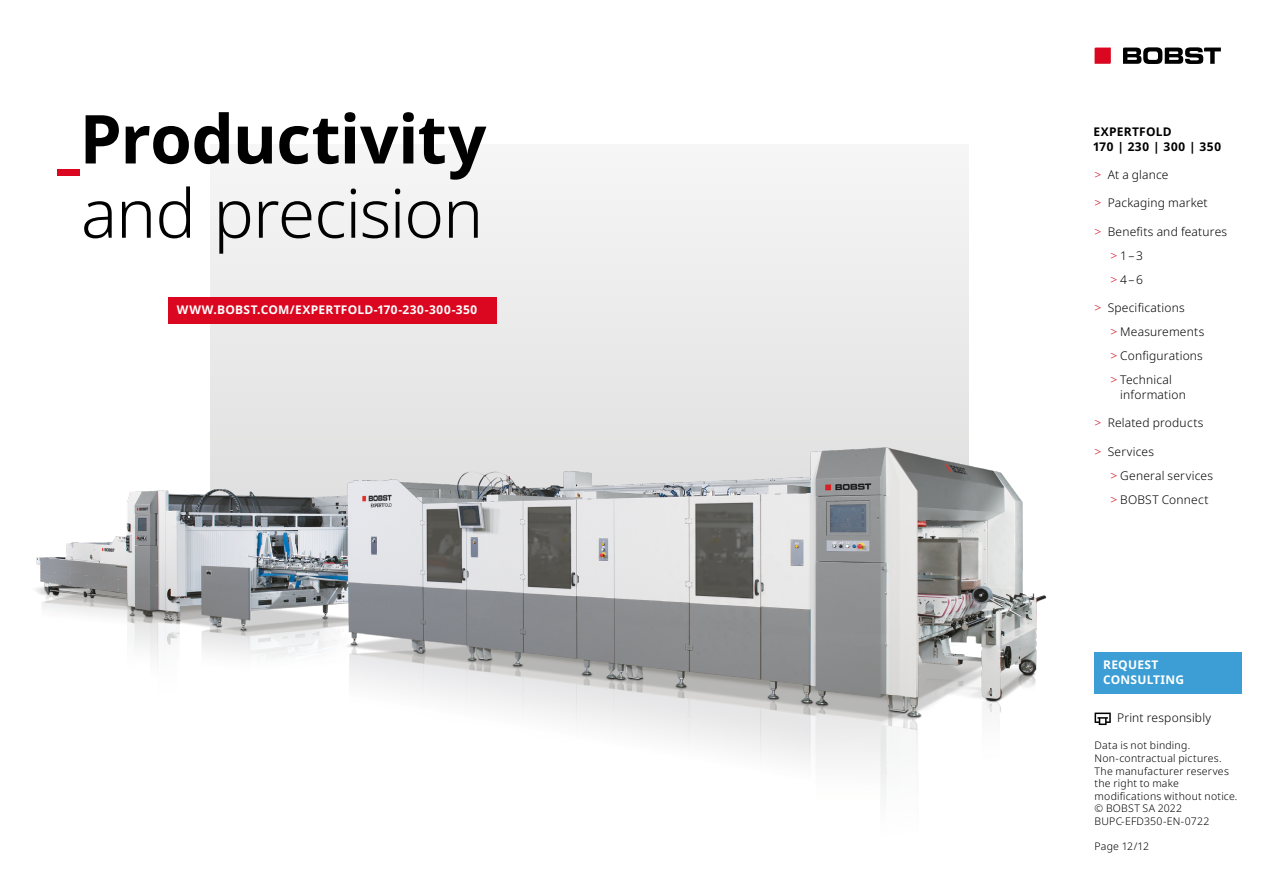
<style>
.page{position:relative;width:1263px;height:893px;background:#fff}
.page>*{position:absolute;margin:0;border:0;box-sizing:border-box;transform-origin:0 0}
.t1{font:700 67.5px/74.2px "Noto Sans";letter-spacing:-.015em;color:#000;text-align:center}
.t2{font:300 12px/24px "Noto Sans";letter-spacing:.015em;color:#000}
.t3{font:700 12px/15px "Noto Sans";letter-spacing:.025em;color:#fff}
.t4{font:700 12px/14.4px "Noto Sans";letter-spacing:.025em;color:#000}
.t5{font:300 10.5px/12.6px "Noto Sans";letter-spacing:.02em;color:#000}
.s1{color:#db0720}
.s2{font-weight:300}
</style>
<div class="page">
<svg style="left:1094px;top:48px;width:17px;height:16px"></svg>
<svg style="left:1123px;top:47px;width:98px;height:17px"></svg>
<svg style="left:1094px;top:713px;width:17px;height:12px"></svg>
<div style="left:210px;top:145px;width:758px;height:442px;background:#f2f2f2"></div>
<div style="left:1094px;top:652px;width:148px;height:41px;background:#3c9ed4"></div>
<img style="left:35px;top:264px;width:1012px;height:530px">
<div style="left:168px;top:297px;width:328px;height:26px;background:#db0720"></div>
<h1 class="t1" style="left:55px;top:103px;width:433px"><span class="s1">ˍ</span>Productivity <span class="s2">and precision</span></h1>
<p class="t3" style="left:177px;top:303px;width:302px">WWW.BOBST.COM/EXPERTFOLD-170-230-300-350</p>
<p class="t4" style="left:1093px;top:125px;width:129px">EXPERTFOLD<br>170 | 230 | 300 | 350</p>
<p class="t2" style="left:1094px;top:163px;width:76px"><span class="s1">&gt;</span> At a glance</p>
<p class="t2" style="left:1094px;top:191px;width:115px"><span class="s1">&gt;</span> Packaging market</p>
<p class="t2" style="left:1110px;top:220px;width:118px;text-indent:-16px"><span class="s1">&gt;</span> Benefits and features <span class="s1">&gt;</span> 1–3<br><span class="s1">&gt;</span> 4–6</p>
<p class="t2" style="left:1110px;top:296px;width:95px;text-indent:-16px"><span class="s1">&gt;</span> Specifications<br><span class="s1">&gt;</span> Measurements <span class="s1">&gt;</span> Configurations <span class="s1">&gt;</span> Technical</p>
<p class="t2" style="left:1120px;top:383px;width:67px">information</p>
<p class="t2" style="left:1094px;top:411px;width:110px"><span class="s1">&gt;</span> Related products</p>
<p class="t2" style="left:1110px;top:440px;width:104px;text-indent:-16px"><span class="s1">&gt;</span> Services<br><span class="s1">&gt;</span> General services <span class="s1">&gt;</span> BOBST Connect</p>
<p class="t3" style="left:1103px;top:658px;width:83px">REQUEST<br>CONSULTING</p>
<p class="t2" style="left:1117px;top:706px;width:95px">Print responsibly</p>
<p class="t5" style="left:1094px;top:739px;width:144px">Data is not binding.<br>Non-contractual pictures.<br>The manufacturer reserves the right to make modifications without notice. © BOBST SA 2022<br>BUPC-EFD350-EN-0722</p>
<p class="t5" style="left:1094px;top:841px;width:56px">Page 12/12</p>
</div>
